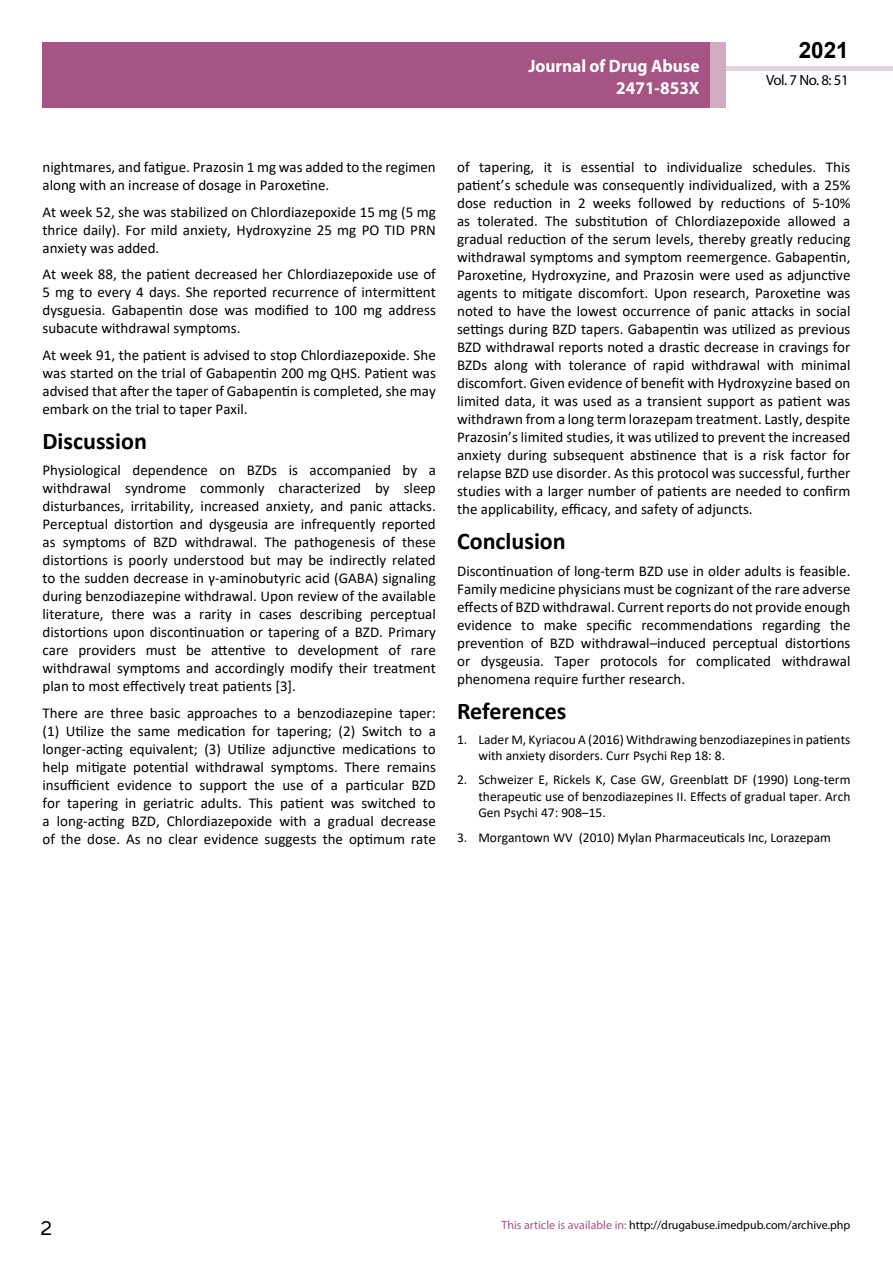
<style>
.page{position:relative;width:893px;height:1263px;background:#fff}
.page>*{position:absolute;margin:0;border:0;box-sizing:border-box;transform-origin:0 0}
.t1{font:25.5px "Tunga";color:#000}
.t2{font:700 24px "Calibri";color:#000}
.t3{font:700 22.5px "Arial";color:#000}
.t4{font:700 18px/21.6px "Myriad Pro";color:#fff;text-align:right;scale:.96 1}
.t5{font:15px/18px "Calibri";color:#000;text-align:justify}
.t6{font:14.85px "Myriad Pro";letter-spacing:-.03em;color:#000}
.t7{font:13.5px/16.2px "Calibri";color:#000}
.t8{font:12px "Myriad Pro";color:#000}
.s1{color:#a55483}
</style>
<div class="page">
<div style="left:722px;top:66px;width:171px;height:5px;background:#e6d1dd"></div>
<div style="left:43px;top:42px;width:682px;height:66px;background:#a55483"></div>
<div style="left:710px;top:42px;width:15px;height:66px;background:#d2aac1"></div>
<p class="t4" style="left:528px;top:55px;width:180px">Journal of Drug Abuse<br>2471-853X</p>
<h3 class="t3" style="left:799px;top:35px;width:52px">2021</h3>
<p class="t6" style="left:766px;top:71px;width:84px">Vol. 7 No. 8: 51</p>
<p class="t5" style="left:43px;top:158px;width:395px">nightmares, and fatigue. Prazosin 1 mg was added to the regimen along with an increase of dosage in Paroxetine.</p>
<p class="t5" style="left:43px;top:203px;width:395px">At week 52, she was stabilized on Chlordiazepoxide 15 mg (5 mg thrice daily). For mild anxiety, Hydroxyzine 25 mg PO TID PRN anxiety was added.</p>
<p class="t5" style="left:43px;top:265px;width:395px">At week 88, the patient decreased her Chlordiazepoxide use of 5 mg to every 4 days. She reported recurrence of intermittent dysguesia. Gabapentin dose was modified to 100 mg address subacute withdrawal symptoms.</p>
<p class="t5" style="left:43px;top:346px;width:395px">At week 91, the patient is advised to stop Chlordiazepoxide. She was started on the trial of Gabapentin 200 mg QHS. Patient was advised that after the taper of Gabapentin is completed, she may embark on the trial to taper Paxil.</p>
<h2 class="t2" style="left:43px;top:424px;width:106px">Discussion</h2>
<p class="t5" style="left:43px;top:461px;width:395px">Physiological dependence on BZDs is accompanied by a withdrawal syndrome commonly characterized by sleep disturbances, irritability, increased anxiety, and panic attacks.<br>Perceptual distortion and dysgeusia are infrequently reported as symptoms of BZD withdrawal. The pathogenesis of these distortions is poorly understood but may be indirectly related to the sudden decrease in γ-aminobutyric acid (GABA) signaling during benzodiazepine withdrawal. Upon review of the available literature, there was a rarity in cases describing perceptual distortions upon discontinuation or tapering of a BZD. Primary care providers must be attentive to development of rare withdrawal symptoms and accordingly modify their treatment plan to most effectively treat patients [3].</p>
<p class="t5" style="left:43px;top:703px;width:395px">There are three basic approaches to a benzodiazepine taper: (1) Utilize the same medication for tapering; (2) Switch to a longer-acting equivalent; (3) Utilize adjunctive medications to help mitigate potential withdrawal symptoms. There remains insufficient evidence to support the use of a particular BZD for tapering in geriatric adults. This patient was switched to a long-acting BZD, Chlordiazepoxide with a gradual decrease of the dose. As no clear evidence suggests the optimum rate</p>
<p class="t5" style="left:457px;top:158px;width:395px">of tapering, it is essential to individualize schedules. This patient’s schedule was consequently individualized, with a 25% dose reduction in 2 weeks followed by reductions of 5-10% as tolerated. The substitution of Chlordiazepoxide allowed a gradual reduction of the serum levels, thereby greatly reducing withdrawal symptoms and symptom reemergence. Gabapentin, Paroxetine, Hydroxyzine, and Prazosin were used as adjunctive agents to mitigate discomfort. Upon research, Paroxetine was noted to have the lowest occurrence of panic attacks in social settings during BZD tapers. Gabapentin was utilized as previous BZD withdrawal reports noted a drastic decrease in cravings for BZDs along with tolerance of rapid withdrawal with minimal discomfort. Given evidence of benefit with Hydroxyzine based on limited data, it was used as a transient support as patient was withdrawn from a long term lorazepam treatment. Lastly, despite Prazosin’s limited studies, it was utilized to prevent the increased anxiety during subsequent abstinence that is a risk factor for relapse BZD use disorder. As this protocol was successful, further studies with a larger number of patients are needed to confirm the applicability, efficacy, and safety of adjuncts.</p>
<h2 class="t2" style="left:457px;top:524px;width:110px">Conclusion</h2>
<p class="t5" style="left:457px;top:561px;width:395px">Discontinuation of long-term BZD use in older adults is feasible.<br>Family medicine physicians must be cognizant of the rare adverse effects of BZD withdrawal. Current reports do not provide enough evidence to make specific recommendations regarding the prevention of BZD withdrawal–induced perceptual distortions or dysgeusia. Taper protocols for complicated withdrawal phenomena require further research.</p>
<h2 class="t2" style="left:457px;top:694px;width:111px">References</h2>
<p class="t7" style="left:478px;top:730px;width:374px;text-indent:-21px">1. Lader M, Kyriacou A (2016) Withdrawing benzodiazepines in patients with anxiety disorders. Curr Psychi Rep 18: 8.</p>
<p class="t7" style="left:478px;top:771px;width:374px;text-align:justify;text-indent:-21px">2. Schweizer E, Rickels K, Case GW, Greenblatt DF (1990) Long-term therapeutic use of benzodiazepines II. Effects of gradual taper. Arch Gen Psychi 47: 908–15.</p>
<p class="t7" style="left:457px;top:829px;width:375px">3. Morgantown WV (2010) Mylan Pharmaceuticals Inc, Lorazepam</p>
<h1 class="t1" style="left:41px;top:1211px;width:13px">2</h1>
<p class="t8" style="left:502px;top:1218px;width:350px"><span class="s1">This article is available in:</span> http://drugabuse.imedpub.com/archive.php</p>
</div>
